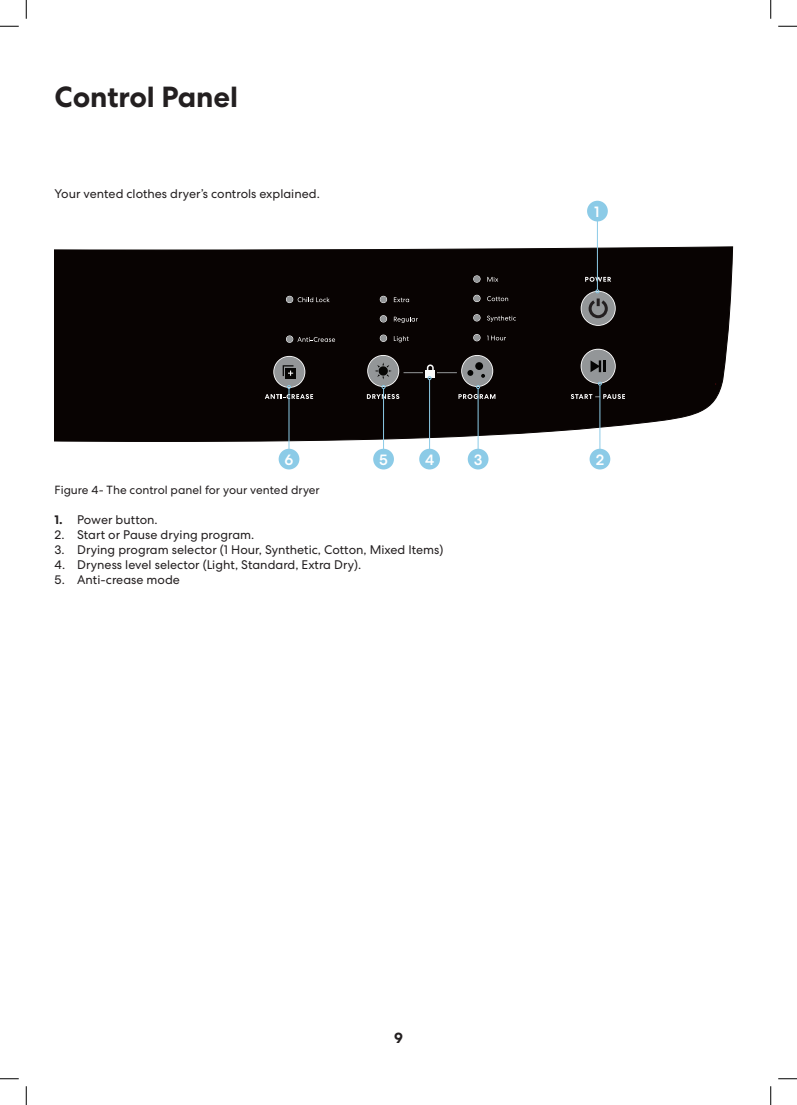
<style>
.page{position:relative;width:797px;height:1105px;background:#fff}
.page>*{position:absolute;margin:0;border:0;box-sizing:border-box;transform-origin:0 0}
.t1{font:700 29.12px "Centra No 2";letter-spacing:-.005em;color:#231f20}
.t2{font:500 15.25px "Centra No 2";color:#fff}
.t3{font:700 15px "Centra No 2";color:#231f20}
.t4{font:12.5px "Centra No 2";color:#231f20}
.t5{font:11.88px "Centra No 2";color:#231f20}
.s1{font-weight:700}
</style>
<div class="page">
<svg style="left:55px;top:246px;width:678px;height:196px;background:#161111"></svg>
<svg style="left:487px;top:336px;width:19px;height:4px"></svg>
<svg style="left:487px;top:316px;width:29px;height:6px"></svg>
<svg style="left:487px;top:296px;width:21px;height:5px"></svg>
<svg style="left:487px;top:277px;width:11px;height:5px"></svg>
<svg style="left:394px;top:297px;width:15px;height:5px"></svg>
<svg style="left:394px;top:317px;width:24px;height:6px"></svg>
<svg style="left:394px;top:336px;width:14px;height:6px"></svg>
<svg style="left:298px;top:297px;width:32px;height:5px"></svg>
<div style="left:286px;top:296px;width:7px;height:7px;background:#939698;border-radius:50%"></div>
<div style="left:286px;top:336px;width:7px;height:7px;border:1px solid #fff;border-radius:50%"></div>
<div style="left:286px;top:336px;width:7px;height:6px;background:#939698;border-radius:50%"></div>
<svg style="left:297px;top:337px;width:38px;height:5px"></svg>
<div style="left:273px;top:356px;width:32px;height:32px;border:2px solid #fff;border-radius:50%"></div>
<div style="left:274px;top:357px;width:30px;height:30px;background:#939698;border-radius:50%"></div>
<div style="left:285px;top:368px;width:11px;height:11px;background:#050504"></div>
<svg style="left:283px;top:365px;width:10px;height:11px"></svg>
<div style="left:367px;top:355px;width:32px;height:32px;border:2px solid #fff;border-radius:50%"></div>
<div style="left:368px;top:356px;width:30px;height:30px;background:#939698;border-radius:50%"></div>
<svg style="left:375px;top:362px;width:17px;height:17px"></svg>
<div style="left:461px;top:355px;width:32px;height:32px;border:2px solid #fff;border-radius:50%"></div>
<div style="left:462px;top:356px;width:30px;height:30px;background:#939698;border-radius:50%"></div>
<div style="left:475px;top:362px;width:8px;height:8px;background:#050504;border-radius:50%"></div>
<svg style="left:481px;top:374px;width:4px;height:4px"></svg>
<svg style="left:467px;top:370px;width:6px;height:6px"></svg>
<hr style="left:403px;top:372px;width:54px;height:1px;background:#939698">
<div style="left:423px;top:360px;width:14px;height:22px;background:#080302"></div>
<div style="left:425px;top:370px;width:10px;height:7px;background:#f9fafa"></div>
<svg style="left:427px;top:364px;width:7px;height:6px"></svg>
<div style="left:380px;top:296px;width:7px;height:7px;border:1px solid #fff;border-radius:50%"></div>
<div style="left:380px;top:315px;width:7px;height:7px;border:1px solid #fff;border-radius:50%"></div>
<div style="left:380px;top:335px;width:7px;height:7px;border:1px solid #fff;border-radius:50%"></div>
<div style="left:380px;top:296px;width:6px;height:7px;background:#939698;border-radius:50%"></div>
<svg style="left:380px;top:316px;width:6px;height:6px"></svg>
<svg style="left:380px;top:335px;width:6px;height:6px"></svg>
<svg style="left:570px;top:394px;width:55px;height:5px"></svg>
<div style="left:580px;top:349px;width:35px;height:35px;border:2px solid #fff;border-radius:50%"></div>
<div style="left:581px;top:350px;width:34px;height:33px;background:#939698;border-radius:50%"></div>
<svg style="left:590px;top:360px;width:16px;height:12px"></svg>
<svg style="left:585px;top:277px;width:26px;height:5px"></svg>
<div style="left:580px;top:291px;width:35px;height:35px;border:2px solid #fff;border-radius:50%"></div>
<div style="left:581px;top:292px;width:34px;height:33px;background:#939698;border-radius:50%"></div>
<svg style="left:474px;top:276px;width:6px;height:6px"></svg>
<div style="left:474px;top:295px;width:6px;height:7px;background:#939698;border-radius:50%"></div>
<svg style="left:474px;top:315px;width:6px;height:6px"></svg>
<svg style="left:474px;top:335px;width:6px;height:6px"></svg>
<div style="left:587px;top:201px;width:21px;height:20px;background:#8ccbe7;border-radius:50%"></div>
<hr style="left:597px;top:219px;width:1px;height:71px;background:#8ccbe7">
<svg style="left:587px;top:289px;width:22px;height:30px"></svg>
<div style="left:589px;top:449px;width:21px;height:20px;background:#8ccbe7;border-radius:50%"></div>
<hr style="left:599px;top:385px;width:1px;height:66px;background:#8ccbe7">
<svg style="left:598px;top:382px;width:4px;height:3px"></svg>
<div style="left:468px;top:449px;width:20px;height:20px;background:#8ccbe7;border-radius:50%"></div>
<hr style="left:477px;top:388px;width:1px;height:63px;background:#8ccbe7">
<svg style="left:458px;top:385px;width:37px;height:14px"></svg>
<div style="left:373px;top:449px;width:21px;height:20px;background:#8ccbe7;border-radius:50%"></div>
<hr style="left:383px;top:388px;width:1px;height:63px;background:#8ccbe7">
<svg style="left:367px;top:385px;width:32px;height:14px"></svg>
<div style="left:419px;top:449px;width:21px;height:20px;background:#8ccbe7;border-radius:50%"></div>
<hr style="left:429px;top:380px;width:1px;height:71px;background:#8ccbe7">
<svg style="left:427px;top:376px;width:4px;height:4px"></svg>
<div style="left:279px;top:449px;width:20px;height:20px;background:#8ccbe7;border-radius:50%"></div>
<hr style="left:288px;top:388px;width:1px;height:63px;background:#8ccbe7">
<svg style="left:265px;top:385px;width:48px;height:14px"></svg>
<svg style="left:0;top:25px;width:19px;height:2px"></svg>
<svg style="left:778px;top:25px;width:19px;height:2px"></svg>
<svg style="left:0;top:1078px;width:19px;height:1px"></svg>
<svg style="left:778px;top:1078px;width:19px;height:1px"></svg>
<svg style="left:25px;top:0;width:2px;height:19px"></svg>
<svg style="left:25px;top:1086px;width:2px;height:19px"></svg>
<svg style="left:770px;top:0;width:1px;height:19px"></svg>
<svg style="left:770px;top:1086px;width:1px;height:19px"></svg>
<h1 class="t1" style="left:55px;top:79px;width:185px">Control Panel</h1>
<p class="t4" style="left:55px;top:187px;width:267px">Your vented clothes dryer’s controls explained.</p>
<p class="t2" style="left:594px;top:203px;width:7px">1</p>
<p class="t2" style="left:284px;top:451px;width:10px">6</p>
<p class="t2" style="left:379px;top:451px;width:10px">5</p>
<p class="t2" style="left:425px;top:451px;width:11px">4</p>
<p class="t2" style="left:474px;top:451px;width:10px">3</p>
<p class="t2" style="left:595px;top:451px;width:10px">2</p>
<p class="t5" style="left:55px;top:483px;width:267px">Figure 4- The control panel for your vented dryer</p>
<p class="t4" style="left:55px;top:513px;width:105px"><span class="s1">1.</span> Power button.</p>
<p class="t4" style="left:55px;top:528px;width:201px">2. Start or Pause drying program.</p>
<p class="t4" style="left:55px;top:543px;width:390px">3. Drying program selector (1 Hour, Synthetic, Cotton, Mixed Items)</p>
<p class="t4" style="left:55px;top:558px;width:308px">4. Dryness level selector (Light, Standard, Extra Dry).</p>
<p class="t4" style="left:55px;top:573px;width:127px">5. Anti-crease mode</p>
<p class="t3" style="left:394px;top:1029px;width:10px">9</p>
</div>
